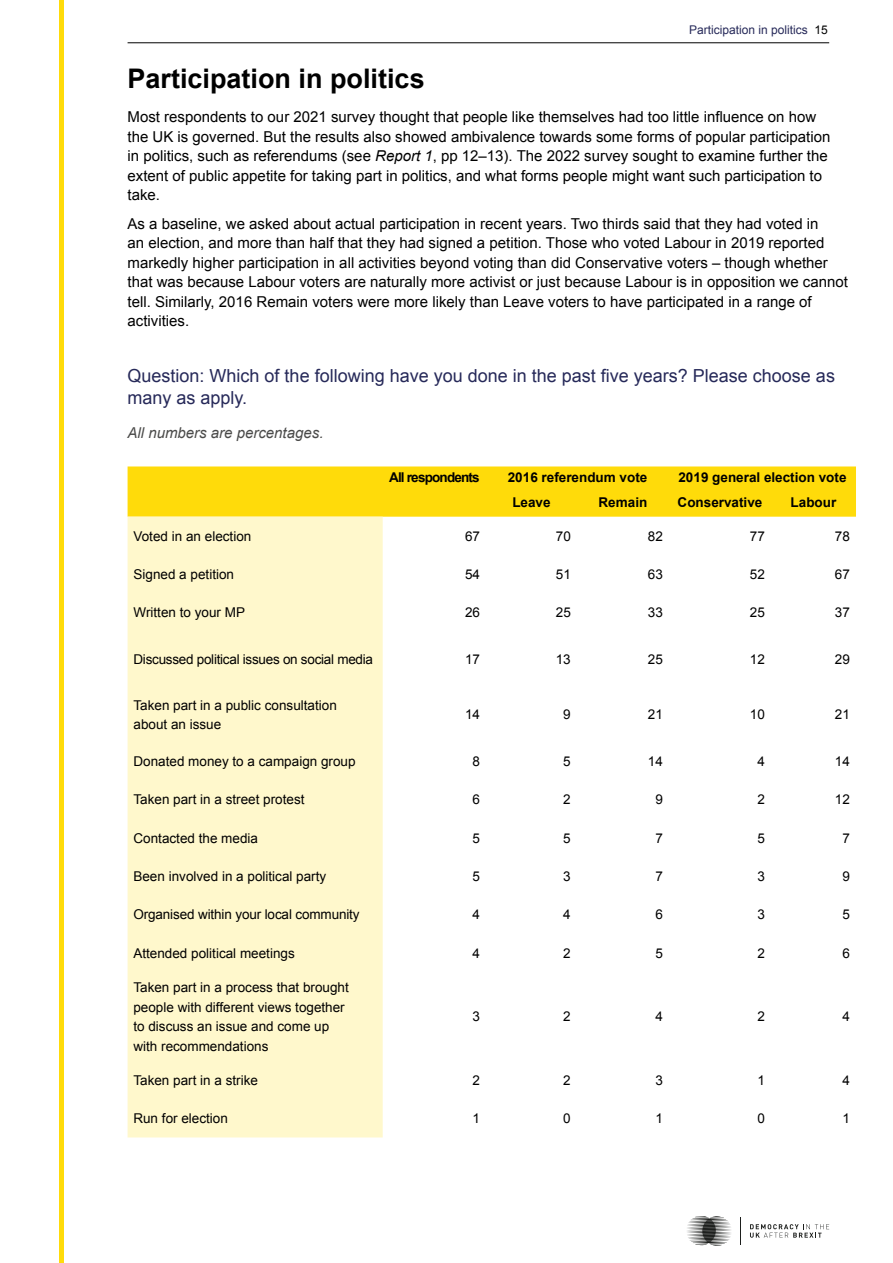
<style>
.page{position:relative;width:893px;height:1263px;background:#fff}
.page>*{position:absolute;margin:0;border:0;box-sizing:border-box;transform-origin:0 0}
.t1{font:700 27px "Arial";color:#000}
.t2{font:18px/22.5px "Arial";color:#262959}
.t3{font:15px/19.5px "Arial";color:#000}
.t4{font:italic 15px "Arial";color:#4a4a49}
.t5{font:13.5px/19.5px "Arial";color:#000}
.t6{font:700 13.5px "Arial";color:#000}
.t7{font:13.5px "Arial";letter-spacing:-.02em;color:#000}
.t8{font:700 13.5px "Arial";letter-spacing:-.06em;color:#000}
.t9{font:12px "Arial";color:#262959}
.s1{color:#000}
.s2{font-style:italic}
</style>
<div class="page">
<hr style="left:128px;top:43px;width:701px;height:1px;background:#000">
<hr style="left:60px;top:0;width:4px;height:1263px;background:#ffdb0a">
<svg style="left:750px;top:1224px;width:79px;height:14px"></svg>
<svg style="left:687px;top:1216px;width:44px;height:30px"></svg>
<div style="left:128px;top:466px;width:728px;height:51px;background:#ffdb0a"></div>
<div style="left:128px;top:517px;width:255px;height:620px;background:#fff8cc"></div>
<p class="t9" style="left:689px;top:22px;width:140px">Participation in politics <span class="s1">15</span></p>
<h1 class="t1" style="left:128px;top:60px;width:299px">Participation in politics</h1>
<p class="t3" style="left:128px;top:107px;width:704px">Most respondents to our 2021 survey thought that people like themselves had too little influence on how the UK is governed. But the results also showed ambivalence towards some forms of popular participation in politics, such as referendums (see <span class="s2">Report 1</span>, pp 12–13). The 2022 survey sought to examine further the extent of public appetite for taking part in politics, and what forms people might want such participation to take.</p>
<p class="t3" style="left:128px;top:214px;width:722px">As a baseline, we asked about actual participation in recent years. Two thirds said that they had voted in<br>an election, and more than half that they had signed a petition. Those who voted Labour in 2019 reported markedly higher participation in all activities beyond voting than did Conservative voters – though whether that was because Labour voters are naturally more activist or just because Labour is in opposition we cannot tell. Similarly, 2016 Remain voters were more likely than Leave voters to have participated in a range of activities.</p>
<p class="t2" style="left:128px;top:364px;width:709px">Question: Which of the following have you done in the past five years? Please choose as many as apply.</p>
<p class="t4" style="left:128px;top:423px;width:197px">All numbers are percentages.</p>
<p class="t8" style="left:389px;top:469px;width:92px">All respondents</p>
<p class="t6" style="left:508px;top:469px;width:141px">2016 referendum vote</p>
<p class="t6" style="left:678px;top:469px;width:170px">2019 general election vote</p>
<p class="t6" style="left:512px;top:494px;width:40px">Leave</p>
<p class="t6" style="left:599px;top:494px;width:50px">Remain</p>
<p class="t6" style="left:678px;top:494px;width:86px">Conservative</p>
<p class="t6" style="left:791px;top:494px;width:47px">Labour</p>
<p class="t5" style="left:134px;top:526px;width:119px">Voted in an election</p>
<p class="t5" style="left:465px;top:526px;width:17px">67</p>
<p class="t5" style="left:556px;top:526px;width:17px">70</p>
<p class="t5" style="left:648px;top:526px;width:17px">82</p>
<p class="t5" style="left:750px;top:526px;width:17px">77</p>
<p class="t5" style="left:835px;top:526px;width:17px">78</p>
<p class="t5" style="left:134px;top:565px;width:102px">Signed a petition</p>
<p class="t5" style="left:465px;top:565px;width:17px">54</p>
<p class="t5" style="left:556px;top:565px;width:17px">51</p>
<p class="t5" style="left:648px;top:565px;width:17px">63</p>
<p class="t5" style="left:750px;top:565px;width:17px">52</p>
<p class="t5" style="left:835px;top:565px;width:17px">67</p>
<p class="t5" style="left:134px;top:603px;width:113px">Written to your MP</p>
<p class="t5" style="left:465px;top:603px;width:17px">26</p>
<p class="t5" style="left:556px;top:603px;width:17px">25</p>
<p class="t5" style="left:648px;top:603px;width:17px">33</p>
<p class="t5" style="left:750px;top:603px;width:17px">25</p>
<p class="t5" style="left:835px;top:603px;width:17px">37</p>
<p class="t7" style="left:134px;top:650px;width:241px">Discussed political issues on social media</p>
<p class="t5" style="left:465px;top:650px;width:17px">17</p>
<p class="t5" style="left:556px;top:650px;width:17px">13</p>
<p class="t5" style="left:648px;top:650px;width:17px">25</p>
<p class="t5" style="left:750px;top:650px;width:17px">12</p>
<p class="t5" style="left:835px;top:650px;width:17px">29</p>
<p class="t5" style="left:133px;top:695px;width:205px">Taken part in a public consultation about an issue</p>
<p class="t5" style="left:465px;top:705px;width:17px">14</p>
<p class="t5" style="left:563px;top:705px;width:9px">9</p>
<p class="t5" style="left:648px;top:705px;width:17px">21</p>
<p class="t5" style="left:750px;top:705px;width:17px">10</p>
<p class="t5" style="left:835px;top:705px;width:17px">21</p>
<p class="t5" style="left:133px;top:752px;width:224px">Donated money to a campaign group</p>
<p class="t5" style="left:473px;top:752px;width:9px">8</p>
<p class="t5" style="left:563px;top:752px;width:9px">5</p>
<p class="t5" style="left:648px;top:752px;width:17px">14</p>
<p class="t5" style="left:757px;top:752px;width:9px">4</p>
<p class="t5" style="left:835px;top:752px;width:17px">14</p>
<p class="t5" style="left:133px;top:790px;width:173px">Taken part in a street protest</p>
<p class="t5" style="left:473px;top:790px;width:9px">6</p>
<p class="t5" style="left:563px;top:790px;width:9px">2</p>
<p class="t5" style="left:655px;top:790px;width:9px">9</p>
<p class="t5" style="left:757px;top:790px;width:9px">2</p>
<p class="t5" style="left:835px;top:790px;width:17px">12</p>
<p class="t5" style="left:133px;top:828px;width:126px">Contacted the media</p>
<p class="t5" style="left:473px;top:828px;width:9px">5</p>
<p class="t5" style="left:563px;top:828px;width:9px">5</p>
<p class="t5" style="left:655px;top:828px;width:9px">7</p>
<p class="t5" style="left:757px;top:828px;width:9px">5</p>
<p class="t5" style="left:842px;top:828px;width:9px">7</p>
<p class="t5" style="left:133px;top:866px;width:194px">Been involved in a political party</p>
<p class="t5" style="left:473px;top:866px;width:9px">5</p>
<p class="t5" style="left:563px;top:866px;width:9px">3</p>
<p class="t5" style="left:655px;top:866px;width:9px">7</p>
<p class="t5" style="left:757px;top:866px;width:9px">3</p>
<p class="t5" style="left:842px;top:866px;width:9px">9</p>
<p class="t5" style="left:133px;top:905px;width:228px">Organised within your local community</p>
<p class="t5" style="left:473px;top:905px;width:9px">4</p>
<p class="t5" style="left:563px;top:905px;width:9px">4</p>
<p class="t5" style="left:655px;top:905px;width:9px">6</p>
<p class="t5" style="left:757px;top:905px;width:9px">3</p>
<p class="t5" style="left:842px;top:905px;width:9px">5</p>
<p class="t5" style="left:133px;top:943px;width:163px">Attended political meetings</p>
<p class="t5" style="left:473px;top:943px;width:9px">4</p>
<p class="t5" style="left:563px;top:943px;width:9px">2</p>
<p class="t5" style="left:655px;top:943px;width:9px">5</p>
<p class="t5" style="left:757px;top:943px;width:9px">2</p>
<p class="t5" style="left:842px;top:943px;width:9px">6</p>
<p class="t5" style="left:133px;top:978px;width:217px">Taken part in a process that brought people with different views together to discuss an issue and come up with recommendations</p>
<p class="t5" style="left:473px;top:1007px;width:9px">3</p>
<p class="t5" style="left:563px;top:1007px;width:9px">2</p>
<p class="t5" style="left:655px;top:1007px;width:9px">4</p>
<p class="t5" style="left:757px;top:1007px;width:9px">2</p>
<p class="t5" style="left:842px;top:1007px;width:9px">4</p>
<p class="t5" style="left:133px;top:1071px;width:126px">Taken part in a strike</p>
<p class="t5" style="left:472px;top:1071px;width:9px">2</p>
<p class="t5" style="left:563px;top:1071px;width:9px">2</p>
<p class="t5" style="left:655px;top:1071px;width:9px">3</p>
<p class="t5" style="left:757px;top:1071px;width:9px">1</p>
<p class="t5" style="left:842px;top:1071px;width:9px">4</p>
<p class="t5" style="left:133px;top:1109px;width:96px">Run for election</p>
<p class="t5" style="left:472px;top:1109px;width:9px">1</p>
<p class="t5" style="left:563px;top:1109px;width:9px">0</p>
<p class="t5" style="left:655px;top:1109px;width:9px">1</p>
<p class="t5" style="left:757px;top:1109px;width:9px">0</p>
<p class="t5" style="left:842px;top:1109px;width:9px">1</p>
</div>
